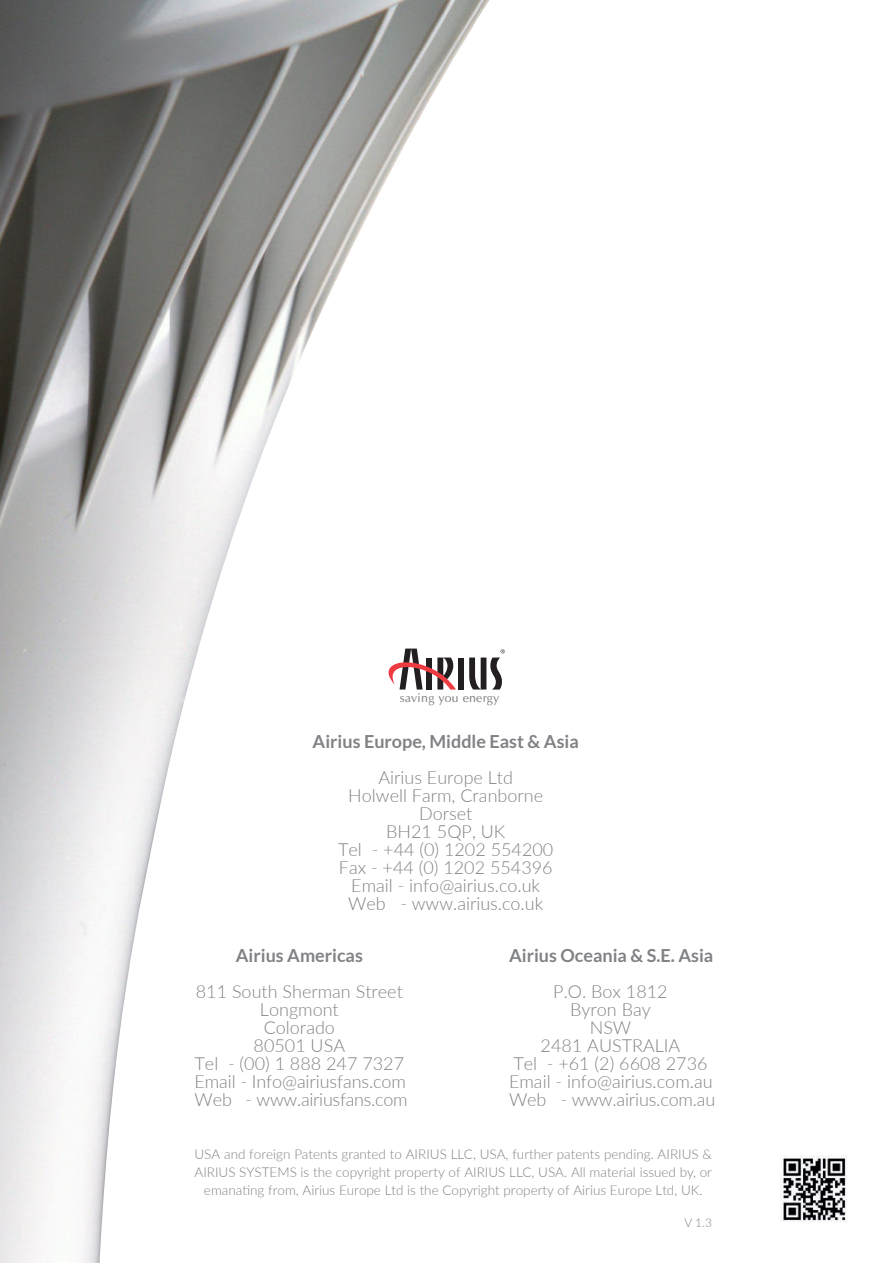
<style>
.page{position:relative;width:893px;height:1263px;background:#fff}
.page>*{position:absolute;margin:0;border:0;box-sizing:border-box;transform-origin:0 0}
.t1{font:300 18px/18px "Lato";color:#808285;text-align:center}
.t2{font:700 18px "Lato";color:#808285}
.t3{font:300 13.5px/18px "Lato";color:#808285;text-align:center}
.t4{font:12.3px "Optima";letter-spacing:.02em;color:#808285}
.t5{font:300 12px "Lato";color:#808285}
</style>
<div class="page">
<img style="left:780px;top:1155px;width:67px;height:67px">
<img style="left:0;top:0;width:489px;height:1263px">
<div style="left:458px;top:657px;width:6px;height:32px;background:#231f20"></div>
<svg style="left:369px;top:648px;width:87px;height:41px"></svg>
<svg style="left:469px;top:649px;width:36px;height:40px"></svg>
<p class="t4" style="left:400px;top:693px;width:101px">saving you energy</p>
<p class="t2" style="left:313px;top:734px;width:268px">Airius Europe, Middle East &amp; Asia</p>
<p class="t1" style="left:338px;top:768px;width:217px">Airius Europe Ltd<br>Holwell Farm, Cranborne<br>Dorset<br>BH21 5QP, UK<br>Tel - +44 (0) 1202 554200<br>Fax - +44 (0) 1202 554396<br>Email - info@airius.co.uk<br>Web - www.airius.co.uk</p>
<p class="t2" style="left:236px;top:948px;width:129px">Airius Americas</p>
<p class="t1" style="left:194px;top:984px;width:215px">811 South Sherman Street<br>Longmont<br>Colorado<br>80501 USA<br>Tel - (00) 1 888 247 7327<br>Email - Info@airiusfans.com<br>Web - www.airiusfans.com</p>
<p class="t2" style="left:509px;top:948px;width:206px">Airius Oceania &amp; S.E. Asia</p>
<p class="t1" style="left:509px;top:982px;width:208px">P.O. Box 1812<br>Byron Bay<br>NSW<br>2481 AUSTRALIA<br>Tel - +61 (2) 6608 2736<br>Email - info@airius.com.au<br>Web - www.airius.com.au</p>
<p class="t3" style="left:194px;top:1145px;width:519px">USA and foreign Patents granted to AIRIUS LLC, USA, further patents pending. AIRIUS &amp;<br>AIRIUS SYSTEMS is the copyright property of AIRIUS LLC, USA. All material issued by, or emana琀椀ng from, Airius Europe Ltd is the Copyright property of Airius Europe Ltd, UK.</p>
<p class="t5" style="left:685px;top:1218px;width:29px">V 1.3</p>
</div>
